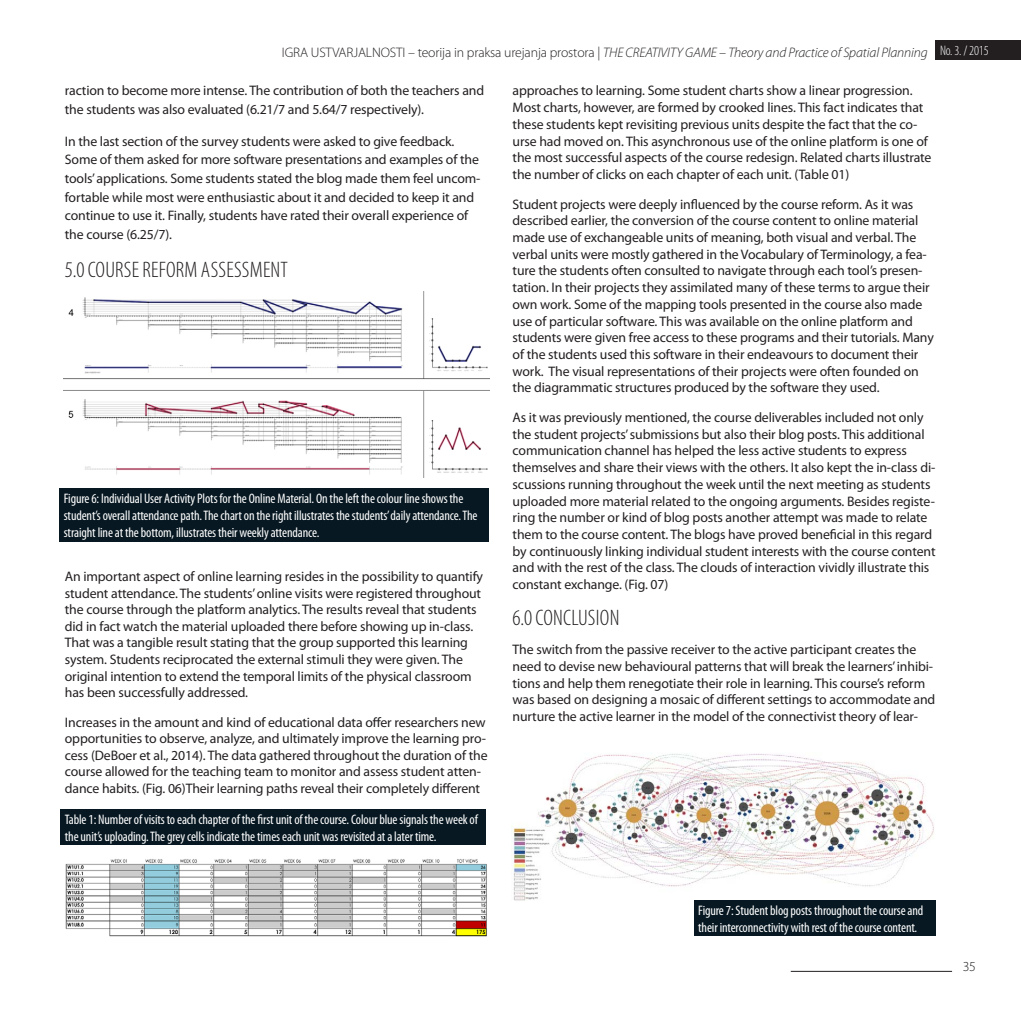
<style>
.page{position:relative;width:1021px;height:1021px;background:#fff}
.page>*{position:absolute;margin:0;border:0;box-sizing:border-box;transform-origin:0 0}
.t1{font:300 condensed 22.5px "Myriad Pro";color:#231f20}
.t2{font:13.8px/16.6px "Myriad Pro";letter-spacing:-.01em;color:#231f20}
.t3{font:condensed 13.8px/16.5px "Myriad Pro";letter-spacing:-.01em;color:#fff}
.t4{font:italic 300 13.8px "Myriad Pro";letter-spacing:-.01em;color:#231f20}
.t5{font:300 13.8px "Myriad Pro";color:#231f20}
.s1{font-style:normal}
.s2{font-style:normal;font-stretch:condensed;color:#fff}
</style>
<div class="page">
<hr style="left:790px;top:970px;width:162px;height:1px;background:#231f20">
<div style="left:935px;top:41px;width:85px;height:19px;background:#231f20"></div>
<div style="left:60px;top:489px;width:429px;height:53px;background:#071822"></div>
<div style="left:61px;top:809px;width:425px;height:35px;background:#071822"></div>
<img style="left:511px;top:753px;width:425px;height:153px">
<img style="left:64px;top:291px;width:425px;height:187px">
<div style="left:694px;top:900px;width:241px;height:35px;background:#071822"></div>
<img style="left:65px;top:859px;width:422px;height:78px">
<p class="t4" style="left:282px;top:44px;width:708px"><span class="s1">IGRA USTVARJALNOSTI – teorija in praksa urejanja prostora |</span> THE CREATIVITY GAME – Theory and Practice of Spatial Planning <span class="s2">NO. 3. / 2015</span></p>
<p class="t2" style="left:65px;top:81px;width:421px;line-height:18.8px">raction to become more intense. The contribution of both the teachers and the students was also evaluated (6.21/7 and 5.64/7 respectively).</p>
<p class="t2" style="left:65px;top:131px;width:417px;line-height:18.8px">In the last section of the survey students were asked to give feedback.<br>Some of them asked for more software presentations and examples of the tools’ applications. Some students stated the blog made them feel uncom&shy;fortable while most were enthusiastic about it and decided to keep it and continue to use it. Finally, students have rated their overall experience of the course (6.25/7).</p>
<h1 class="t1" style="left:65px;top:256px;width:41px">5.0 COURSE</h1>
<h1 class="t1" style="left:143px;top:256px;width:10px">REFORM</h1>
<h1 class="t1" style="left:201px;top:256px;width:10px">ASSESSMENT</h1>
<p class="t2" style="left:512px;top:82px;width:420px">approaches to learning. Some student charts show a linear progression.<br>Most charts, however, are formed by crooked lines. This fact indicates that these students kept revisiting previous units despite the fact that the co&shy;urse had moved on. This asynchronous use of the online platform is one of the most successful aspects of the course redesign. Related charts illustrate the number of clicks on each chapter of each unit. (Table 01)</p>
<p class="t2" style="left:512px;top:195px;width:422px">Student projects were deeply influenced by the course reform. As it was described earlier, the conversion of the course content to online material made use of exchangeable units of meaning, both visual and verbal. The verbal units were mostly gathered in the Vocabulary of Terminology, a fea&shy;ture the students often consulted to navigate through each tool’s presen&shy;tation. In their projects they assimilated many of these terms to argue their own work. Some of the mapping tools presented in the course also made use of particular software. This was available on the online platform and students were given free access to these programs and their tutorials. Many of the students used this software in their endeavours to document their work. The visual representations of their projects were often founded on the diagrammatic structures produced by the software they used.</p>
<p class="t2" style="left:512px;top:409px;width:424px">As it was previously mentioned, the course deliverables included not only the student projects’ submissions but also their blog posts. This additional communication channel has helped the less active students to express themselves and share their views with the others. It also kept the in-class di&shy;scussions running throughout the week until the next meeting as students uploaded more material related to the ongoing arguments. Besides registe&shy;ring the number or kind of blog posts another attempt was made to relate them to the course content. The blogs have proved beneficial in this regard by continuously linking individual student interests with the course content and with the rest of the class. The clouds of interaction vividly illustrate this constant exchange. (Fig. 07)</p>
<h1 class="t1" style="left:512px;top:604px;width:40px">6.0 CONCLUSION</h1>
<p class="t2" style="left:512px;top:641px;width:424px">The switch from the passive receiver to the active participant creates the need to devise new behavioural patterns that will break the learners’ inhibi&shy;tions and help them renegotiate their role in learning. This course’s reform was based on designing a mosaic of different settings to accommodate and nurture the active learner in the model of the connectivist theory of lear-</p>
<p class="t3" style="left:64px;top:490px;width:415px">Figure 6: Individual User Activity Plots for the Online Material. On the left the colour line shows the student’s overall attendance path. The chart on the right illustrates the students’ daily attendance. The straight line at the bottom, illustrates their weekly attendance.</p>
<p class="t2" style="left:65px;top:568px;width:420px">An important aspect of online learning resides in the possibility to quantify student attendance. The students’ online visits were registered throughout the course through the platform analytics. The results reveal that students did in fact watch the material uploaded there before showing up in-class.<br>That was a tangible result stating that the group supported this learning system. Students reciprocated the external stimuli they were given. The original intention to extend the temporal limits of the physical classroom has been successfully addressed.</p>
<p class="t2" style="left:65px;top:713px;width:424px">Increases in the amount and kind of educational data offer researchers new opportunities to observe, analyze, and ultimately improve the learning pro&shy;cess (DeBoer et al., 2014). The data gathered throughout the duration of the course allowed for the teaching team to monitor and assess student atten&shy;dance habits. (Fig. 06)Their learning paths reveal their completely different</p>
<p class="t3" style="left:65px;top:811px;width:414px">Table 1: Number of visits to each chapter of the first unit of the course. Colour blue signals the week of the unit’s uploading. The grey cells indicate the times each unit was revisited at a later time.</p>
<p class="t3" style="left:698px;top:902px;width:227px">Figure 7: Student blog posts throughout the course and their interconnectivity with rest of the course content.</p>
<p class="t5" style="left:962px;top:958px;width:15px">35</p>
</div>
